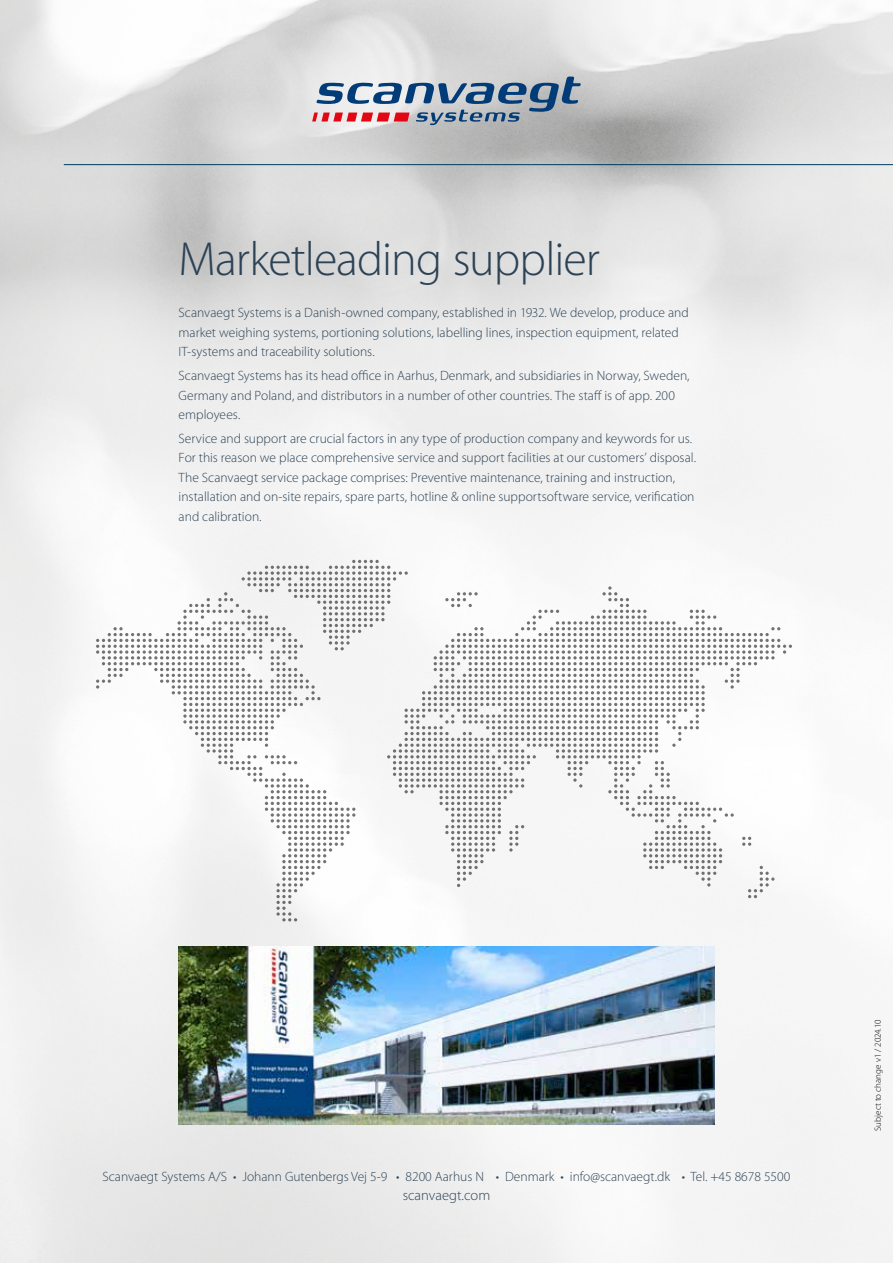
<style>
.page{position:relative;width:893px;height:1263px;background:#fff}
.page>*{position:absolute;margin:0;border:0;box-sizing:border-box;transform-origin:0 0}
.t1{font:300 48px "Myriad Pro";letter-spacing:-.02em;color:#2c4255}
.t2{font:300 14.55px "Myriad Pro";color:#2c4255}
.t3{font:300 13.5px/19.5px "Myriad Pro";color:#2c4255}
.t4{font:300 9px "Myriad Pro";letter-spacing:.01em;color:#000}
</style>
<div class="page">
<img style="left:0;top:0;width:893px;height:1263px">
<img style="left:179px;top:946px;width:535px;height:179px">
<svg style="left:312px;top:77px;width:269px;height:48px;background:#9da3b3"></svg>
<svg style="left:96px;top:560px;width:696px;height:361px"></svg>
<hr style="left:64px;top:164px;width:829px;height:1px;background:#003b60">
<h1 class="t1" style="left:179px;top:230px;width:423px">Marketleading supplier</h1>
<p class="t3" style="left:179px;top:303px;width:512px">Scanvaegt Systems is a Danish-owned company, established in 1932. We develop, produce and market weighing systems, portioning solutions, labelling lines, inspection equipment, related<br>IT-systems and traceability solutions.</p>
<p class="t3" style="left:179px;top:366px;width:512px">Scanvaegt Systems has its head office in Aarhus, Denmark, and subsidiaries in Norway, Sweden,<br>Germany and Poland, and distributors in a number of other countries. The staff is of app. 200 employees.</p>
<p class="t3" style="left:179px;top:428px;width:519px">Service and support are crucial factors in any type of production company and keywords for us.<br>For this reason we place comprehensive service and support facilities at our customers’ disposal.<br>The Scanvaegt service package comprises: Preventive maintenance, training and instruction, installation and on-site repairs, spare parts, hotline &amp; online supportsoftware service, verification and calibration.</p>
<p class="t3" style="left:103px;top:1166px;width:689px">Scanvaegt Systems A/S • Johann Gutenbergs Vej 5-9 • 8200 Aarhus N • Denmark • info@scanvaegt.dk • Tel. +45 8678 5500</p>
<p class="t2" style="left:403px;top:1186px;width:89px">scanvaegt.com</p>
<p class="t4" style="left:872px;top:1131px;width:113px;rotate:-90deg">Subject to change v1 / 2024.10</p>
</div>
